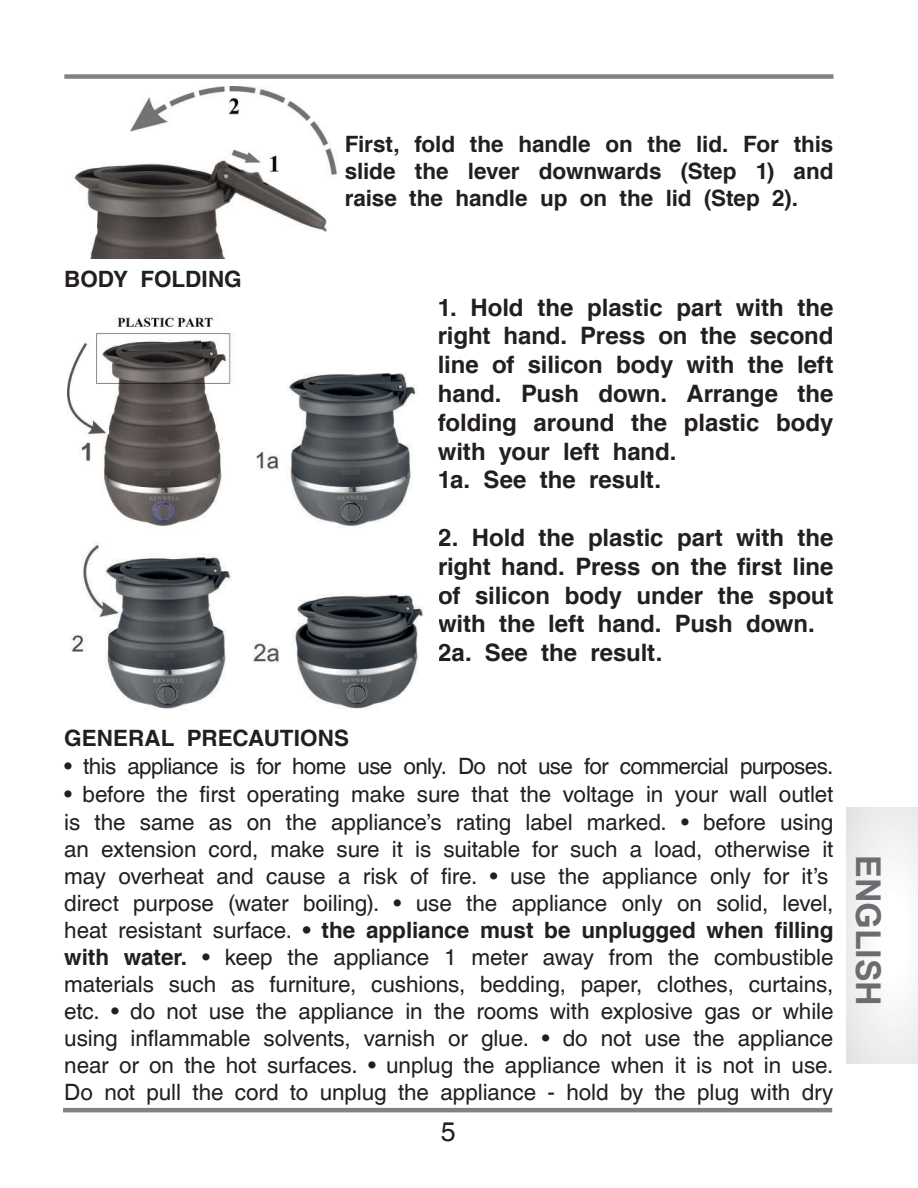
<style>
.page{position:relative;width:918px;height:1188px;background:#fff}
.page>*{position:absolute;margin:0;border:0;box-sizing:border-box;transform-origin:0 0}
.t1{font:700 34.2px "Arial";letter-spacing:-.005em;color:#6c6d70}
.t2{font:27px "AG Helvetica";color:#231f20}
.t3{font:700 24px/28.8px "AG Helvetica";letter-spacing:-.005em;color:#231f20}
.t4{font:22.5px/27.2px "AG Helvetica";letter-spacing:-.005em;color:#231f20}
.t5{font:700 22.5px/27px "AG Helvetica";color:#231f20;text-align:justify}
.t6{font:22.5px "AG Helvetica";letter-spacing:-.03em;color:#231f20}
.s1{font-weight:700}
</style>
<div class="page">
<svg style="left:847px;top:807px;width:71px;height:256px"></svg>
<hr style="left:63px;top:1108px;width:769px;height:4px;background:#808285">
<div style="left:64px;top:74px;width:769px;height:5px;background:#808285"></div>
<img style="left:74px;top:87px;width:264px;height:171px">
<img style="left:68px;top:315px;width:167px;height:213px">
<img style="left:252px;top:373px;width:173px;height:336px">
<img style="left:70px;top:542px;width:162px;height:167px">
<p class="t5" style="left:64px;top:266px;width:179px">BODY FOLDING</p>
<p class="t5" style="left:345px;top:131px;width:490px">First, fold the handle on the lid. For this slide the lever downwards (Step 1) and raise the handle up on the lid (Step 2).</p>
<p class="t3" style="left:438px;top:293px;width:397px">1. Hold the plastic part with the right hand. Press on the second line of silicon body with the left hand. Push down. Arrange the folding around the plastic body with your left hand.<br>1a. See the result.</p>
<p class="t3" style="left:438px;top:523px;width:397px">2. Hold the plastic part with the right hand. Press on the first line of silicon body under the spout with the left hand. Push down.<br>2a. See the result.</p>
<p class="t5" style="left:64px;top:725px;width:286px">GENERAL PRECAUTIONS</p>
<p class="t6" style="left:64px;top:753px;width:771px">• this appliance is for home use only. Do not use for commercial purposes.</p>
<p class="t4" style="left:64px;top:780px;width:771px">• before the first operating make sure that the voltage in your wall outlet is the same as on the appliance’s rating label marked. • before using an extension cord, make sure it is suitable for such a load, otherwise it may overheat and cause a risk of fire. • use the appliance only for it’s direct purpose (water boiling). • use the appliance only on solid, level, heat resistant surface. <span class="s1">• the appliance must be unplugged when filling with water.</span> • keep the appliance 1 meter away from the combustible materials such as furniture, cushions, bedding, paper, clothes, curtains, etc. • do not use the appliance in the rooms with explosive gas or while using inflammable solvents, varnish or glue. • do not use the appliance near or on the hot surfaces. • unplug the appliance when it is not in use.<br>Do not pull the cord to unplug the appliance - hold by the plug with dry</p>
<p class="t2" style="left:441px;top:1117px;width:17px">5</p>
<h1 class="t1" style="left:891px;top:855px;width:152px;rotate:90deg">ENGLISH</h1>
</div>
